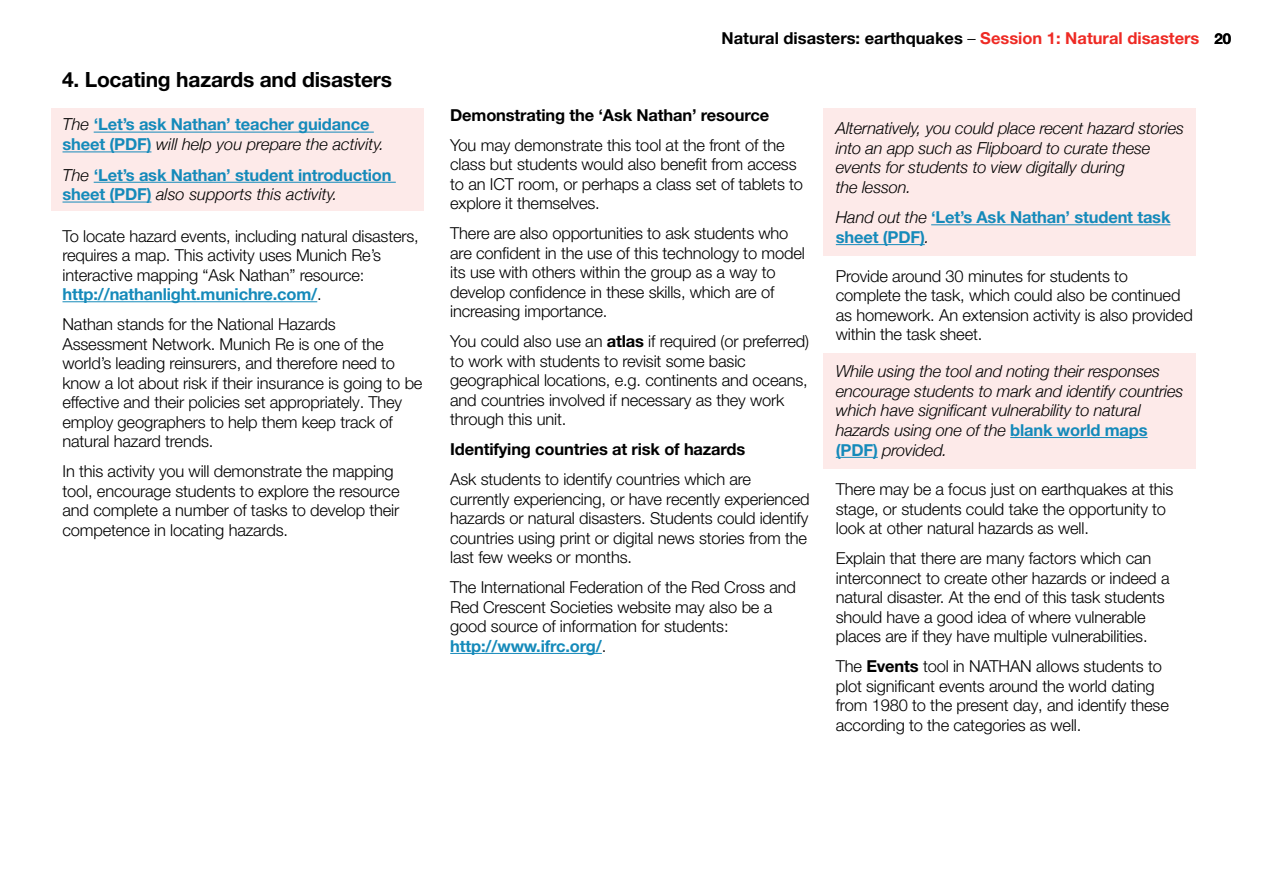
<style>
.page{position:relative;width:1263px;height:893px;background:#fff}
.page>*{position:absolute;margin:0;border:0;box-sizing:border-box;transform-origin:0 0}
.t1{font:700 21px "Helvetica Neue LT Pro";letter-spacing:-.01em;color:#000}
.t2{font:300 16.5px/19.5px "Helvetica Neue LT Pro";letter-spacing:-.01em;color:#000}
.t3{font:italic 300 16.5px/19.6px "Helvetica Neue";letter-spacing:-.01em;color:#000}
.t4{font:700 16.5px "Helvetica Neue LT Pro";letter-spacing:-.01em;color:#000}
.t5{font:700 16.5px/19.8px "Helvetica Neue LT Pro";letter-spacing:-.01em;color:#158aba}
.s1{font-family:"Helvetica Neue";font-weight:300;font-style:italic;color:#000}
.s2{font-family:"Helvetica Neue LT Pro";font-weight:700;font-style:normal;color:#158aba}
.s3{font-weight:700;color:#158aba}
.s4{font-weight:300}
.s5{color:#ee2a24}
.s6{font-size:15px}
.s7{font-weight:700}
</style>
<div class="page">
<div style="left:823px;top:353px;width:372px;height:116px;background:#fdeae9"></div>
<div style="left:823px;top:109px;width:372px;height:147px;background:#fdeae9"></div>
<hr style="left:450px;top:653px;width:152px;height:1px;background:#158aba">
<hr style="left:931px;top:224px;width:239px;height:1px;background:#158aba">
<hr style="left:836px;top:244px;width:89px;height:1px;background:#158aba">
<div style="left:52px;top:109px;width:372px;height:102px;background:#fdeae9"></div>
<hr style="left:94px;top:132px;width:280px;height:1px;background:#158aba">
<hr style="left:63px;top:151px;width:88px;height:1px;background:#158aba">
<hr style="left:94px;top:182px;width:302px;height:1px;background:#158aba">
<hr style="left:63px;top:202px;width:88px;height:1px;background:#158aba">
<hr style="left:63px;top:301px;width:254px;height:1px;background:#158aba">
<hr style="left:1010px;top:437px;width:137px;height:1px;background:#158aba">
<hr style="left:836px;top:457px;width:42px;height:1px;background:#158aba">
<p class="t1" style="left:62px;top:66px;width:332px">4. Locating hazards and disasters</p>
<p class="t5" style="left:63px;top:114px;width:309px"><span class="s1">The</span> ‘Let’s ask Nathan’ teacher guidance</p>
<p class="t3" style="left:63px;top:133px;width:323px"><span class="s2">sheet (PDF)</span> will help you prepare the activity.</p>
<p class="t5" style="left:63px;top:164px;width:330px"><span class="s1">The</span> ‘Let’s ask Nathan’ student introduction</p>
<p class="t3" style="left:63px;top:184px;width:277px"><span class="s2">sheet (PDF)</span> also supports this activity.</p>
<p class="t2" style="left:63px;top:226px;width:358px">To locate hazard events, including natural disasters, requires a map. This activity uses Munich Re’s interactive mapping “Ask Nathan” resource: <span class="s3">http://nathanlight.munichre.com/</span>.</p>
<p class="t2" style="left:63px;top:314px;width:361px">Nathan stands for the National Hazards Assessment Network. Munich Re is one of the world’s leading reinsurers, and therefore need to know a lot about risk if their insurance is going to be effective and their policies set appropriately. They employ geographers to help them keep track of natural hazard trends.</p>
<p class="t2" style="left:63px;top:461px;width:339px">In this activity you will demonstrate the mapping tool, encourage students to explore the resource and complete a number of tasks to develop their competence in locating hazards.</p>
<p class="t4" style="left:721px;top:27px;width:511px">Natural disasters: earthquakes <span class="s4">–</span> <span class="s5">Session 1: Natural disasters</span> <span class="s6">20</span></p>
<p class="t4" style="left:450px;top:104px;width:320px">Demonstrating the ‘Ask Nathan’ resource</p>
<p class="t2" style="left:450px;top:135px;width:354px">You may demonstrate this tool at the front of the class but students would also benefit from access to an ICT room, or perhaps a class set of tablets to explore it themselves.</p>
<p class="t2" style="left:450px;top:223px;width:356px">There are also opportunities to ask students who are confident in the use of this technology to model its use with others within the group as a way to develop confidence in these skills, which are of increasing importance.</p>
<p class="t2" style="left:450px;top:331px;width:360px">You could also use an <span class="s7">atlas</span> if required (or preferred) to work with students to revisit some basic geographical locations, e.g. continents and oceans, and countries involved if necessary as they work through this unit.</p>
<p class="t4" style="left:450px;top:439px;width:297px">Identifying countries at risk of hazards</p>
<p class="t2" style="left:450px;top:469px;width:361px">Ask students to identify countries which are currently experiencing, or have recently experienced hazards or natural disasters. Students could identify countries using print or digital news stories from the last few weeks or months.</p>
<p class="t2" style="left:450px;top:577px;width:347px">The International Federation of the Red Cross and Red Crescent Societies website may also be a good source of information for students: <span class="s3">http://www.ifrc.org/</span>.</p>
<p class="t3" style="left:836px;top:118px;width:350px">Alternatively, you could place recent hazard stories into an app such as Flipboard to curate these events for students to view digitally during<br>the lesson.</p>
<p class="t5" style="left:836px;top:207px;width:336px"><span class="s1">Hand out the</span> ‘Let’s Ask Nathan’ student task sheet (PDF)<span class="s1">.</span></p>
<p class="t2" style="left:836px;top:266px;width:358px">Provide around 30 minutes for students to complete the task, which could also be continued as homework. An extension activity is also provided within the task sheet.</p>
<p class="t3" style="left:836px;top:360px;width:349px">While using the tool and noting their responses encourage students to mark and identify countries which have significant vulnerability to natural hazards using one of the <span class="s2">blank world maps (PDF)</span> provided.</p>
<p class="t2" style="left:836px;top:479px;width:339px">There may be a focus just on earthquakes at this stage, or students could take the opportunity to look at other natural hazards as well.</p>
<p class="t2" style="left:836px;top:548px;width:335px">Explain that there are many factors which can interconnect to create other hazards or indeed a natural disaster. At the end of this task students should have a good idea of where vulnerable places are if they have multiple vulnerabilities.</p>
<p class="t2" style="left:836px;top:656px;width:335px">The <span class="s7">Events</span> tool in NATHAN allows students to plot significant events around the world dating from 1980 to the present day, and identify these according to the categories as well.</p>
</div>
